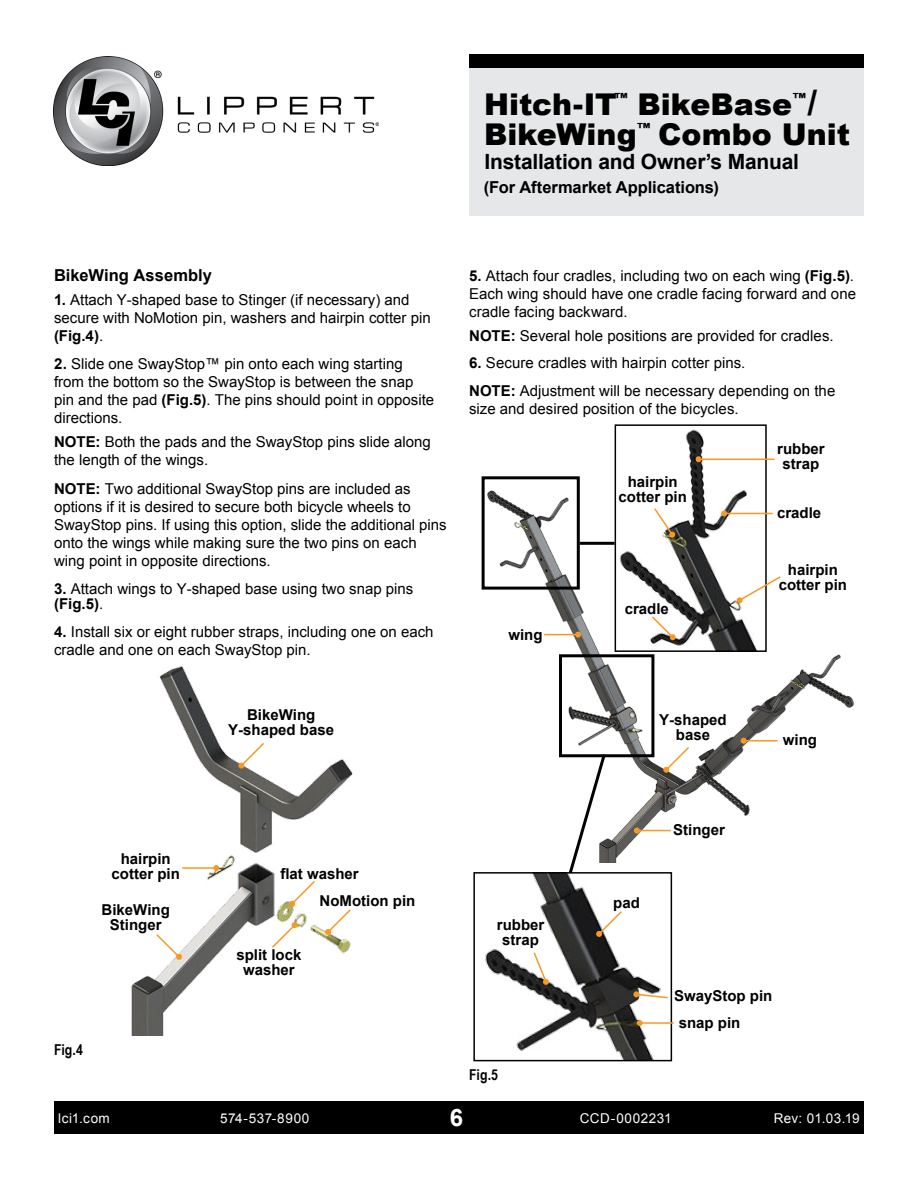
<style>
.page{position:relative;width:918px;height:1188px;background:#fff}
.page>*{position:absolute;margin:0;border:0;box-sizing:border-box;transform-origin:0 0}
.t1{font:900 34.5px "Arial";color:#000}
.t2{font:900 30px "Arial";color:#000}
.t3{font:700 24px "Arial";color:#fff}
.t4{font:700 21px "Arial";letter-spacing:-.01em;color:#000}
.t5{font:700 16.5px "Arial";color:#000}
.t6{font:15px/18px "Arial";color:#000}
.t7{font:700 15px/15px "Arial";color:#000;text-align:center}
.t8{font:700 15px "Arial Narrow";color:#000}
.t9{font:13.5px "Arial";letter-spacing:.035em;color:#fff}
.s1{font-weight:700}
</style>
<div class="page">
<div style="left:54px;top:1102px;width:810px;height:32px;background:#000"></div>
<img style="left:54px;top:56px;width:325px;height:110px">
<div style="left:469px;top:54px;width:395px;height:162px;background:#e6e7e8"></div>
<div style="left:469px;top:54px;width:395px;height:14px;background:#000"></div>
<img style="left:485px;top:875px;width:176px;height:183px">
<div style="left:473px;top:872px;width:199px;height:189px;border:2px solid #000"></div>
<img style="left:481px;top:463px;width:374px;height:399px">
<img style="left:618px;top:429px;width:146px;height:220px">
<div style="left:615px;top:424px;width:152px;height:228px;border:2px solid #000"></div>
<div style="left:559px;top:654px;width:95px;height:103px;border:3px solid #000"></div>
<div style="left:482px;top:476px;width:98px;height:114px;border:3px solid #000"></div>
<hr style="left:724px;top:513px;width:49px;height:1px;background:#f89925">
<svg style="left:721px;top:510px;width:6px;height:6px"></svg>
<svg style="left:650px;top:615px;width:26px;height:26px"></svg>
<svg style="left:736px;top:575px;width:46px;height:29px"></svg>
<svg style="left:653px;top:506px;width:23px;height:32px"></svg>
<svg style="left:635px;top:993px;width:33px;height:6px"></svg>
<svg style="left:633px;top:991px;width:7px;height:7px"></svg>
<hr style="left:640px;top:1022px;width:34px;height:2px;background:#f89925">
<svg style="left:637px;top:1020px;width:6px;height:6px"></svg>
<hr style="left:544px;top:634px;width:34px;height:1px;background:#f89925">
<svg style="left:575px;top:632px;width:6px;height:6px"></svg>
<svg style="left:532px;top:951px;width:17px;height:34px"></svg>
<svg style="left:596px;top:910px;width:27px;height:27px"></svg>
<img style="left:131px;top:665px;width:222px;height:371px">
<svg style="left:238px;top:741px;width:28px;height:28px"></svg>
<hr style="left:182px;top:867px;width:34px;height:2px;background:#f89925">
<svg style="left:213px;top:865px;width:6px;height:6px"></svg>
<svg style="left:289px;top:879px;width:28px;height:28px"></svg>
<svg style="left:270px;top:922px;width:28px;height:27px"></svg>
<svg style="left:325px;top:908px;width:27px;height:27px"></svg>
<svg style="left:155px;top:933px;width:27px;height:27px"></svg>
<hr style="left:699px;top:459px;width:76px;height:1px;background:#f89925">
<svg style="left:696px;top:456px;width:6px;height:6px"></svg>
<hr style="left:580px;top:542px;width:35px;height:3px;background:#000">
<hr style="left:744px;top:740px;width:34px;height:2px;background:#f89925">
<svg style="left:741px;top:738px;width:6px;height:6px"></svg>
<hr style="left:637px;top:830px;width:34px;height:1px;background:#f89925">
<svg style="left:634px;top:828px;width:6px;height:6px"></svg>
<svg style="left:663px;top:745px;width:28px;height:28px"></svg>
<svg style="left:567px;top:751px;width:41px;height:126px"></svg>
<h2 class="t2" style="left:484px;top:83px;width:324px">Hitch-IT<sup>™</sup> BikeBase<sup>™</sup></h2>
<h1 class="t1" style="left:807px;top:78px;width:11px">/</h1>
<h2 class="t2" style="left:484px;top:113px;width:368px">BikeWing<sup>™</sup> Combo Unit</h2>
<h3 class="t4" style="left:484px;top:148px;width:316px">Installation and Owner’s Manual</h3>
<p class="t5" style="left:484px;top:176px;width:236px">(For Aftermarket Applications)</p>
<p class="t5" style="left:54px;top:264px;width:160px">BikeWing Assembly</p>
<p class="t6" style="left:54px;top:291px;width:378px"><span class="s1">1.</span> Attach Y-shaped base to Stinger (if necessary) and secure with NoMotion pin, washers and hairpin cotter pin <span class="s1">(Fig.4)</span>.</p>
<p class="t6" style="left:54px;top:355px;width:382px"><span class="s1">2.</span> Slide one SwayStop™ pin onto each wing starting from the bottom so the SwayStop is between the snap pin and the pad <span class="s1">(Fig.5)</span>. The pins should point in opposite directions.</p>
<p class="t6" style="left:54px;top:433px;width:378px"><span class="s1">NOTE:</span> Both the pads and the SwayStop pins slide along the length of the wings.</p>
<p class="t6" style="left:54px;top:480px;width:394px"><span class="s1">NOTE:</span> Two additional SwayStop pins are included as options if it is desired to secure both bicycle wheels to SwayStop pins. If using this option, slide the additional pins onto the wings while making sure the two pins on each wing point in opposite directions.</p>
<p class="t6" style="left:54px;top:582px;width:361px;line-height:15px"><span class="s1">3.</span> Attach wings to Y-shaped base using two snap pins <span class="s1">(Fig.5)</span>.</p>
<p class="t6" style="left:54px;top:623px;width:381px"><span class="s1">4.</span> Install six or eight rubber straps, including one on each cradle and one on each SwayStop pin.</p>
<p class="t7" style="left:228px;top:708px;width:107px">BikeWing<br>Y-shaped base</p>
<p class="t6" style="left:469px;top:267px;width:389px"><span class="s1">5.</span> Attach four cradles, including two on each wing <span class="s1">(Fig.5)</span>.<br>Each wing should have one cradle facing forward and one cradle facing backward.</p>
<p class="t6" style="left:469px;top:327px;width:366px"><span class="s1">NOTE:</span> Several hole positions are provided for cradles.</p>
<p class="t6" style="left:469px;top:350px;width:368px;line-height:27.5px"><span class="s1">6.</span> Secure cradles with hairpin cotter pins.<br><span class="s1">NOTE:</span> Adjustment will be necessary depending on the</p>
<p class="t6" style="left:469px;top:400px;width:271px">size and desired position of the bicycles.</p>
<p class="t7" style="left:508px;top:628px;width:36px">wing</p>
<p class="t7" style="left:619px;top:475px;width:70px">hairpin cotter pin</p>
<p class="t7" style="left:625px;top:602px;width:46px">cradle</p>
<p class="t7" style="left:659px;top:713px;width:69px">Y-shaped base</p>
<p class="t7" style="left:777px;top:442px;width:49px">rubber strap</p>
<p class="t7" style="left:777px;top:506px;width:46px">cradle</p>
<p class="t7" style="left:779px;top:563px;width:70px">hairpin cotter pin</p>
<p class="t7" style="left:783px;top:732px;width:36px">wing</p>
<p class="t7" style="left:112px;top:852px;width:70px">hairpin cotter pin</p>
<p class="t7" style="left:102px;top:903px;width:70px">BikeWing<br>Stinger</p>
<p class="t8" style="left:54px;top:1039px;width:31px">Fig.4</p>
<p class="t7" style="left:280px;top:867px;width:80px">flat washer</p>
<p class="t7" style="left:236px;top:948px;width:67px">split lock washer</p>
<p class="t7" style="left:320px;top:893px;width:97px">NoMotion pin</p>
<p class="t7" style="left:497px;top:918px;width:49px">rubber strap</p>
<p class="t8" style="left:469px;top:1064px;width:31px">Fig.5</p>
<p class="t7" style="left:613px;top:895px;width:28px">pad</p>
<p class="t7" style="left:673px;top:823px;width:53px">Stinger</p>
<p class="t7" style="left:679px;top:983px;width:95px;line-height:26.7px;text-align:left;text-indent:-5px">SwayStop pin snap pin</p>
<p class="t9" style="left:58px;top:1109px;width:53px">lci1.com</p>
<p class="t9" style="left:220px;top:1109px;width:91px">574-537-8900</p>
<h3 class="t3" style="left:450px;top:1101px;width:15px">6</h3>
<p class="t9" style="left:774px;top:1109px;width:87px">Rev: 01.03.19</p>
<p class="t9" style="left:580px;top:1109px;width:94px">CCD-0002231</p>
</div>
